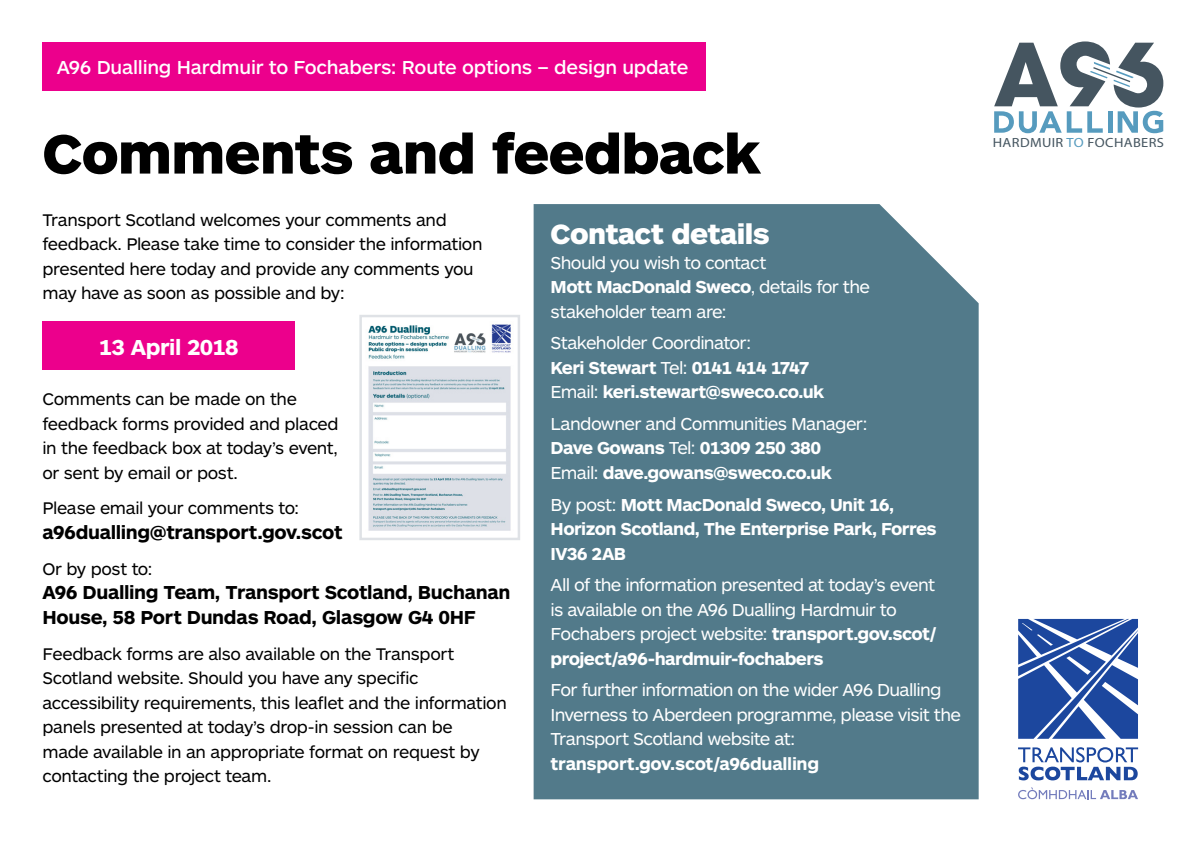
<style>
.page{position:relative;width:1192px;height:842px;background:#fff}
.page>*{position:absolute;margin:0;border:0;box-sizing:border-box;transform-origin:0 0}
.t1{font:900 57.5px "ARS Maquette Pro";letter-spacing:-.015em;color:#000}
.t2{font:900 29px "ARS Maquette Pro";letter-spacing:-.02em;color:#fff}
.t3{font:700 22.5px "ARS Maquette Pro";letter-spacing:-.025em;color:#fff}
.t4{font:700 19.5px/24.5px "ARS Maquette Pro";letter-spacing:-.02em;color:#000}
.t5{font:500 19.5px "ARS Maquette Pro";letter-spacing:-.01em;color:#fff}
.t6{font:18px/24.5px "ARS Maquette Pro";letter-spacing:-.035em;color:#fff}
.t7{font:700 18px/24.5px "ARS Maquette Pro";letter-spacing:-.035em;color:#fff}
.t8{font:17.5px/24.5px "ARS Maquette Pro";letter-spacing:-.02em;color:#000}
.t9{font:13.3px "Myriad Pro";letter-spacing:.025em;color:#455560;scale:1.09 1}
.s1{font-weight:700}
.s2{font-weight:400}
.s3{color:#569bbe}
</style>
<div class="page">
<svg style="left:1018px;top:747px;width:120px;height:33px"></svg>
<svg style="left:1018px;top:787px;width:120px;height:12px"></svg>
<svg style="left:1018px;top:619px;width:120px;height:120px"></svg>
<div style="left:43px;top:43px;width:663px;height:48px;background:#ec008c"></div>
<svg style="left:994px;top:41px;width:169px;height:92px"></svg>
<svg style="left:359px;top:315px;width:161px;height:225px"></svg>
<div style="left:43px;top:321px;width:252px;height:49px;background:#ec008c"></div>
<div style="left:534px;top:204px;width:445px;height:595px;background:#527a8a"></div>
<p class="t5" style="left:57px;top:55px;width:633px">A96 Dualling Hardmuir to Fochabers: Route options – design update</p>
<h1 class="t1" style="left:43px;top:116px;width:720px">Comments and feedback</h1>
<p class="t8" style="left:43px;top:207px;width:441px">Transport Scotland welcomes your comments and feedback. Please take time to consider the information presented here today and provide any comments you may have as soon as possible and by:</p>
<p class="t3" style="left:99px;top:332px;width:141px">13 April 2018</p>
<p class="t8" style="left:43px;top:386px;width:298px">Comments can be made on the feedback forms provided and placed in the feedback box at today’s event, or sent by email or post.</p>
<p class="t8" style="left:43px;top:495px;width:258px">Please email your comments to:</p>
<p class="t4" style="left:43px;top:519px;width:302px">a96dualling@transport.gov.scot</p>
<p class="t8" style="left:43px;top:556px;width:112px">Or by post to:</p>
<p class="t4" style="left:43px;top:579px;width:470px">A96 Dualling Team, Transport Scotland, Buchanan<br>House, 58 Port Dundas Road, Glasgow G4 0HF</p>
<p class="t8" style="left:43px;top:640px;width:466px">Feedback forms are also available on the Transport Scotland website. Should you have any specific accessibility requirements, this leaflet and the information panels presented at today’s drop-in session can be<br>made available in an appropriate format on request by contacting the project team.</p>
<p class="t2" style="left:551px;top:215px;width:221px">Contact details</p>
<p class="t6" style="left:551px;top:249px;width:321px">Should you wish to contact<br><span class="s1">Mott MacDonald Sweco</span>, details for the stakeholder team are:</p>
<p class="t7" style="left:551px;top:330px;width:275px"><span class="s2">Stakeholder Coordinator:<br></span>Keri Stewart <span class="s2">Tel:</span> 0141 414 1747<br><span class="s2">Email:</span> keri.stewart@sweco.co.uk</p>
<p class="t7" style="left:551px;top:410px;width:318px"><span class="s2">Landowner and Communities Manager:<br></span>Dave Gowans <span class="s2">Tel:</span> 01309 250 380<br><span class="s2">Email:</span> dave.gowans@sweco.co.uk</p>
<p class="t7" style="left:551px;top:491px;width:388px"><span class="s2">By post:</span> Mott MacDonald Sweco, Unit 16,<br>Horizon Scotland, The Enterprise Park, Forres<br>IV36 2AB</p>
<p class="t6" style="left:551px;top:572px;width:388px">All of the information presented at today’s event is available on the A96 Dualling Hardmuir to Fochabers project website: <span class="s1">transport.gov.scot/ project/a96-hardmuir-fochabers</span></p>
<p class="t6" style="left:551px;top:677px;width:412px">For further information on the wider A96 Dualling Inverness to Aberdeen programme, please visit the Transport Scotland website at: <span class="s1">transport.gov.scot/a96dualling</span></p>
<p class="t9" style="left:993px;top:134px;width:159px">HARDMUIR <span class="s3">TO</span> FOCHABERS</p>
</div>
